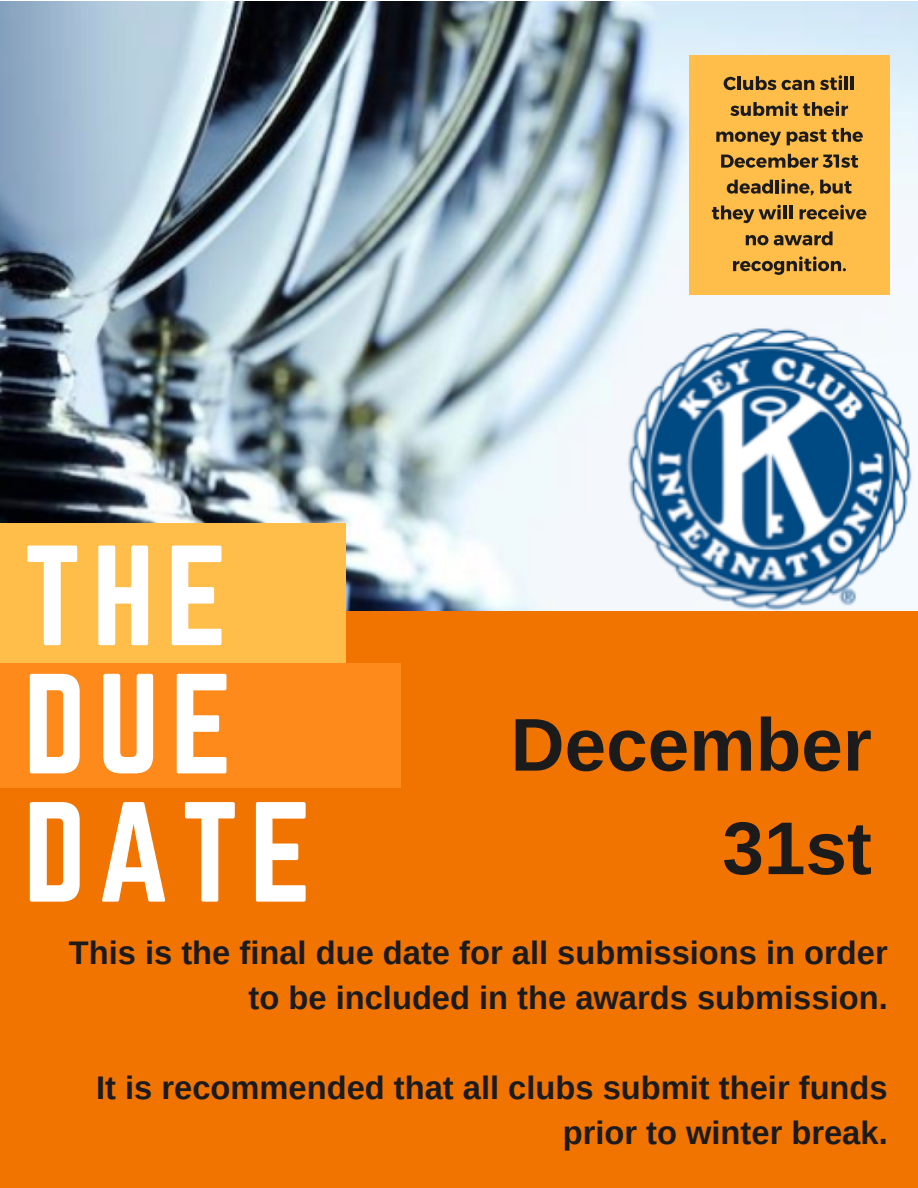
<style>
.page{position:relative;width:918px;height:1188px;background:#fff}
.page>*{position:absolute;margin:0;border:0;box-sizing:border-box;transform-origin:0 0}
.t1{font:124.5px/128.2px "Norwester";letter-spacing:.09em;color:#fff}
.t2{font:700 74.7px/103.5px "Arimo";color:#1b1b1b;text-align:right}
.t3{font:700 32.7px/45px "Arimo";color:#1b1b1b;text-align:right}
</style>
<div class="page">
<div style="left:0;top:90px;width:918px;height:1098px;background:#f27400"></div>
<img style="left:0;top:2px;width:918px;height:609px">
<div style="left:0;top:523px;width:345px;height:143px;background:#ffbd4a"></div>
<div style="left:0;top:663px;width:400px;height:125px;background:#ff8a1c"></div>
<div style="left:690px;top:55px;width:200px;height:240px;background:#ffbd4a"></div>
<svg style="left:724px;top:77px;width:12px;height:13px"></svg>
<hr style="left:737px;top:76px;width:4px;height:14px;background:#1b1b1b">
<svg style="left:743px;top:76px;width:33px;height:14px"></svg>
<svg style="left:782px;top:80px;width:32px;height:10px"></svg>
<svg style="left:820px;top:75px;width:22px;height:15px"></svg>
<hr style="left:845px;top:76px;width:3px;height:14px;background:#1b1b1b">
<hr style="left:851px;top:76px;width:3px;height:14px;background:#1b1b1b">
<svg style="left:730px;top:101px;width:118px;height:15px"></svg>
<svg style="left:716px;top:132px;width:65px;height:14px"></svg>
<svg style="left:787px;top:128px;width:76px;height:17px"></svg>
<svg style="left:721px;top:154px;width:137px;height:14px"></svg>
<svg style="left:727px;top:180px;width:46px;height:14px"></svg>
<hr style="left:776px;top:180px;width:3px;height:14px;background:#1b1b1b">
<svg style="left:782px;top:179px;width:32px;height:16px"></svg>
<svg style="left:820px;top:180px;width:32px;height:14px"></svg>
<svg style="left:712px;top:205px;width:69px;height:18px"></svg>
<svg style="left:777px;top:209px;width:4px;height:10px"></svg>
<hr style="left:783px;top:206px;width:4px;height:13px;background:#1b1b1b">
<hr style="left:789px;top:206px;width:4px;height:13px;background:#1b1b1b">
<svg style="left:800px;top:205px;width:67px;height:14px"></svg>
<svg style="left:746px;top:235px;width:22px;height:10px"></svg>
<svg style="left:774px;top:231px;width:59px;height:14px"></svg>
<svg style="left:733px;top:256px;width:113px;height:19px"></svg>
<h1 class="t1" style="left:24px;top:537px;width:290px">THE<br>DUE<br>DATE</h1>
<p class="t3" style="left:69px;top:930px;width:820px">This is the final due date for all submissions in order to be included in the awards submission.</p>
<h2 class="t2" style="left:511px;top:693px;width:363px">December<br>31st</h2>
<p class="t3" style="left:96px;top:1065px;width:793px">It is recommended that all clubs submit their funds prior to winter break.</p>
</div>
